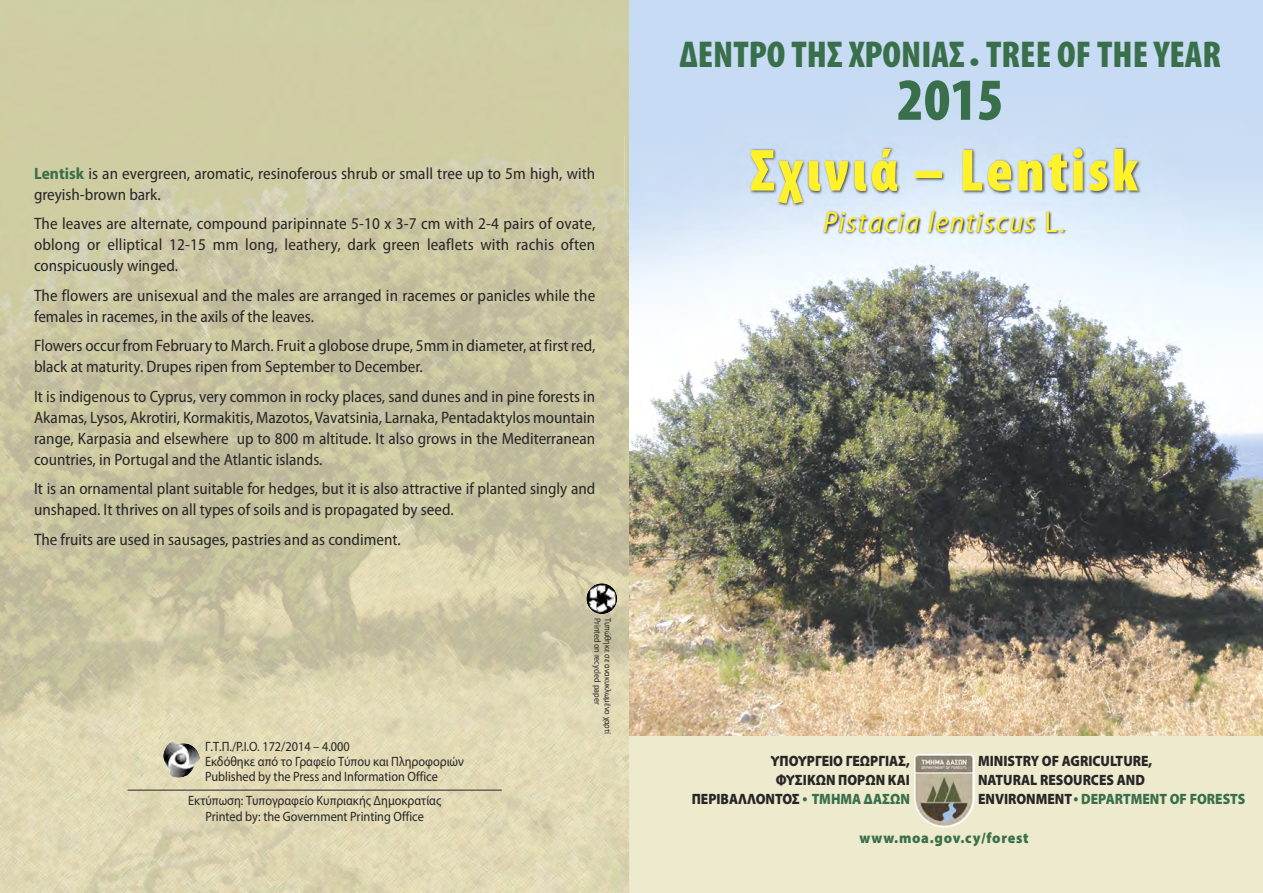
<style>
.page{position:relative;width:1263px;height:893px;background:#fff}
.page>*{position:absolute;margin:0;border:0;box-sizing:border-box;transform-origin:0 0}
.t1{font:900 condensed 60px "Myriad Pro";letter-spacing:.05em;color:#fff12a}
.t2{font:900 condensed 60px "Myriad Pro";color:#396f4a}
.t3{font:900 condensed 37.5px "Myriad Pro";color:#396f4a}
.t4{font:italic semi-condensed 30px "Myriad Pro";letter-spacing:.05em;color:#fff12a}
.t5{font:semi-condensed 16.5px/21px "Myriad Pro";color:#272627}
.t6{font:900 15px/18.8px "Myriad Pro";color:#272627;scale:.9 1}
.t7{font:900 15px "Myriad Pro";letter-spacing:.05em;color:#396f4a;scale:.95 1}
.t8{font:13.5px/15px "Myriad Pro";color:#272627;scale:.91 1}
.t9{font:9px "Myriad Pro";color:#272627;scale:.9 1}
.s1{font-weight:700;color:#396f4a}
.s2{font-style:normal}
.s3{color:#396f4a}
</style>
<div class="page">
<div style="left:629px;top:736px;width:634px;height:157px;background:#eeeace"></div>
<img style="left:0;top:0;width:629px;height:893px">
<img style="left:629px;top:0;width:634px;height:736px">
<img style="left:163px;top:741px;width:37px;height:37px">
<img style="left:586px;top:583px;width:31px;height:31px;border-radius:50%">
<img style="left:919px;top:754px;width:56px;height:54px">
<img style="left:624px;top:136px;width:5px;height:119px">
<img style="left:629px;top:136px;width:634px;height:67px">
<img style="left:629px;top:229px;width:634px;height:26px">
<img style="left:624px;top:203px;width:639px;height:26px">
<svg style="left:781px;top:203px;width:19px;height:1px"></svg>
<hr style="left:128px;top:790px;width:374px;height:1px;background:#272627">
<p class="t5" style="left:34px;top:164px;width:563px"><span class="s1">Lentisk</span> is an evergreen, aromatic, resinoferous shrub or small tree up to 5m high, with greyish-brown bark.</p>
<p class="t5" style="left:34px;top:214px;width:563px;text-align:justify">The leaves are alternate, compound paripinnate 5-10 x 3-7 cm with 2-4 pairs of ovate, oblong or elliptical 12-15 mm long, leathery, dark green leaflets with rachis often conspicuously winged.</p>
<p class="t5" style="left:34px;top:286px;width:563px">The flowers are unisexual and the males are arranged in racemes or panicles while the females in racemes, in the axils of the leaves.</p>
<p class="t5" style="left:34px;top:336px;width:563px">Flowers occur from February to March. Fruit a globose drupe, 5mm in diameter, at first red, black at maturity. Drupes ripen from September to December.</p>
<p class="t5" style="left:34px;top:387px;width:563px;text-align:justify">It is indigenous to Cyprus, very common in rocky places, sand dunes and in pine forests in Akamas, Lysos, Akrotiri, Kormakitis, Mazotos, Vavatsinia, Larnaka, Pentadaktylos mountain range, Karpasia and elsewhere up to 800 m altitude. It also grows in the Mediterranean countries, in Portugal and the Atlantic islands.</p>
<p class="t5" style="left:34px;top:479px;width:563px">It is an ornamental plant suitable for hedges, but it is also attractive if planted singly and unshaped. It thrives on all types of soils and is propagated by seed.</p>
<p class="t5" style="left:34px;top:530px;width:368px">The fruits are used in sausages, pastries and as condiment.</p>
<p class="t8" style="left:205px;top:740px;width:286px">Γ.Τ.Π./P.I.O. 172/2014 – 4.000<br>Εκδόθηκε από το Γραφείο Τύπου και Πληροφοριών<br>Published by the Press and Information Office</p>
<p class="t8" style="left:188px;top:793px;width:279px;line-height:16.5px;text-align:center">Εκτύπωση: Τυπογραφείο Κυπριακής Δημοκρατίας<br>Printed by: the Government Printing Office</p>
<p class="t9" style="left:601px;top:618px;width:98px;rotate:90deg">Printed on recycled paper</p>
<p class="t9" style="left:611px;top:618px;width:131px;rotate:90deg">Τυπώθηκε σε ανακυκλωμένο χαρτί</p>
<h2 class="t3" style="left:680px;top:42px;width:543px">ΔΕΝΤΡΟ ΤΗΣ ΧΡΟΝΙΑΣ ● TREE OF THE YEAR</h2>
<h1 class="t2" style="left:897px;top:79px;width:108px">2015</h1>
<h1 class="t1" style="left:750px;top:149px;width:389px">Σχινιά – Lentisk</h1>
<h3 class="t4" style="left:823px;top:210px;width:243px">Pistacia lentiscus <span class="s2">L.</span></h3>
<p class="t6" style="left:978px;top:753px;width:298px">MINISTRY OF AGRICULTURE,<br>NATURAL RESOURCES AND<br>ENVIRONMENT <span class="s3">● DEPARTMENT OF FORESTS</span></p>
<p class="t6" style="left:692px;top:753px;width:244px;text-align:right">ΥΠΟΥΡΓΕΙΟ ΓΕΩΡΓΙΑΣ,<br>ΦΥΣΙΚΩΝ ΠΟΡΩΝ ΚΑΙ<br>ΠΕΡΙΒΑΛΛΟΝΤΟΣ <span class="s3">● ΤΜΗΜΑ ΔΑΣΩΝ</span></p>
<p class="t7" style="left:859px;top:832px;width:180px">www.moa.gov.cy/forest</p>
</div>
